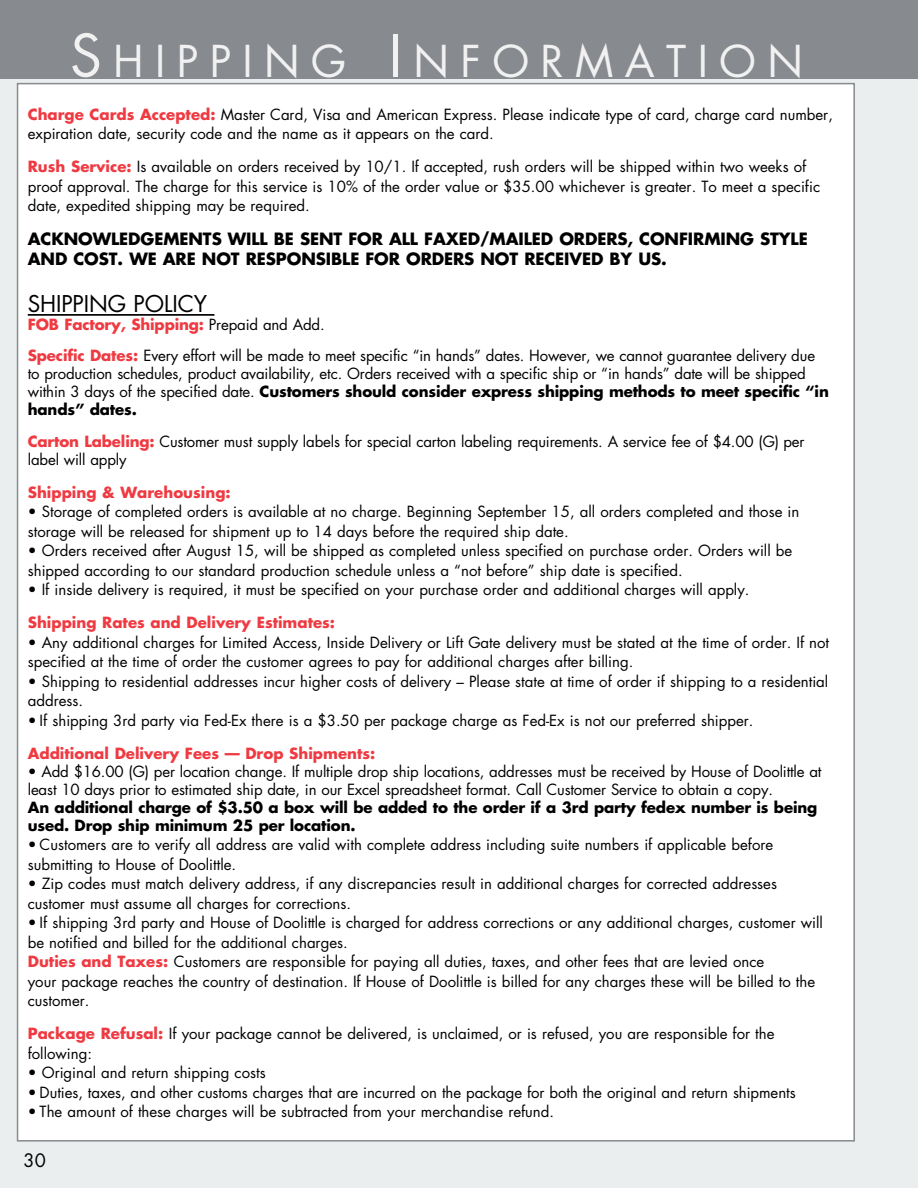
<style>
.page{position:relative;width:918px;height:1188px;background:#ebeeef}
.page>*{position:absolute;margin:0;border:0;box-sizing:border-box;transform-origin:0 0}
.t1{font:42.75px "Futura";letter-spacing:.265em;color:#f1f1f2}
.t2{font:22.5px "Futura";letter-spacing:-.005em;color:#000}
.t3{font:18px "Futura";color:#000}
.t4{font:700 16.5px/20px "Futura";letter-spacing:-.005em;color:#000}
.t5{font:15px/19.5px "Futura";color:#000}
.t6{font:700 15px/18px "Futura";letter-spacing:-.01em;color:#000}
.t7{font:700 15px "Futura";color:#ef3a42}
.s1{font-size:57px}
.s2{font-weight:700;color:#ef3a42}
.s3{font-weight:700}
</style>
<div class="page">
<div style="left:0;top:0;width:918px;height:78px;background:#878a8e"></div>
<div style="left:17px;top:83px;width:838px;height:1059px;background:#fff;border:2px solid #878a8e"></div>
<hr style="left:28px;top:314px;width:186px;height:2px;background:#000">
<h1 class="t1" style="left:70px;top:31px;width:735px"><span class="s1">S</span> HIPP ING <span class="s1">I</span> NF ORMATION</h1>
<p class="t5" style="left:28px;top:104px;width:807px"><span class="s2">Charge Cards Accepted:</span> Master Card, Visa and American Express. Please indicate type of card, charge card number, expiration date, security code and the name as it appears on the card.</p>
<p class="t5" style="left:28px;top:157px;width:794px"><span class="s2">Rush Service:</span> Is available on orders received by 10/1. If accepted, rush orders will be shipped within two weeks of proof approval. The charge for this service is 10% of the order value or $35.00 whichever is greater. To meet a specific date, expedited shipping may be required.</p>
<p class="t4" style="left:28px;top:228px;width:782px">ACKNOWLEDGEMENTS WILL BE SENT FOR ALL FAXED/MAILED ORDERS, CONFIRMING STYLE<br>AND COST. WE ARE NOT RESPONSIBLE FOR ORDERS NOT RECEIVED BY US.</p>
<h2 class="t2" style="left:28px;top:288px;width:181px">SHIPPING POLICY</h2>
<p class="t5" style="left:28px;top:308px;width:789px;line-height:31.5px"><span class="s2">FOB Factory, Shipping:</span> Prepaid and Add.<br><span class="s2">Specific Dates:</span> Every effort will be made to meet specific “in hands” dates. However, we cannot guarantee delivery due</p>
<p class="t5" style="left:28px;top:364px;width:803px;line-height:18px">to production schedules, product availability, etc. Orders received with a specific ship or “in hands” date will be shipped within 3 days of the specified date. <span class="s3">Customers should consider express shipping methods to meet specific “in hands” dates.</span></p>
<p class="t5" style="left:28px;top:432px;width:778px;line-height:18px"><span class="s2">Carton Labeling:</span> Customer must supply labels for special carton labeling requirements. A service fee of $4.00 (G) per label will apply</p>
<p class="t7" style="left:28px;top:481px;width:204px">Shipping &amp; Warehousing:</p>
<p class="t5" style="left:28px;top:502px;width:773px">• Storage of completed orders is available at no charge. Beginning September 15, all orders completed and those in storage will be released for shipment up to 14 days before the required ship date.</p>
<p class="t5" style="left:28px;top:541px;width:766px">• Orders received after August 15, will be shipped as completed unless specified on purchase order. Orders will be shipped according to our standard production schedule unless a “not before” ship date is specified.</p>
<p class="t5" style="left:28px;top:580px;width:723px">• If inside delivery is required, it must be specified on your purchase order and additional charges will apply.</p>
<p class="t7" style="left:28px;top:612px;width:309px">Shipping Rates and Delivery Estimates:</p>
<p class="t5" style="left:28px;top:632px;width:803px">• Any additional charges for Limited Access, Inside Delivery or Lift Gate delivery must be stated at the time of order. If not specified at the time of order the customer agrees to pay for additional charges after billing.</p>
<p class="t5" style="left:28px;top:671px;width:802px">• Shipping to residential addresses incur higher costs of delivery – Please state at time of order if shipping to a residential address.</p>
<p class="t5" style="left:28px;top:710px;width:727px">• If shipping 3rd party via Fed-Ex there is a $3.50 per package charge as Fed-Ex is not our preferred shipper.</p>
<p class="t7" style="left:28px;top:742px;width:349px">Additional Delivery Fees — Drop Shipments:</p>
<p class="t5" style="left:28px;top:762px;width:795px;line-height:18px">• Add $16.00 (G) per location change. If multiple drop ship locations, addresses must be received by House of Doolittle at least 10 days prior to estimated ship date, in our Excel spreadsheet format. Call Customer Service to obtain a copy.</p>
<p class="t6" style="left:28px;top:797px;width:791px">An additional charge of $3.50 a box will be added to the order if a 3rd party fedex number is being used. Drop ship minimum 25 per location.</p>
<p class="t5" style="left:28px;top:835px;width:747px">• Customers are to verify all address are valid with complete address including suite numbers if applicable before submitting to House of Doolittle.</p>
<p class="t5" style="left:28px;top:874px;width:751px">• Zip codes must match delivery address, if any discrepancies result in additional charges for corrected addresses customer must assume all charges for corrections.</p>
<p class="t5" style="left:28px;top:913px;width:797px">• If shipping 3rd party and House of Doolittle is charged for address corrections or any additional charges, customer will be notified and billed for the additional charges.<br><span class="s2">Duties and Taxes:</span> Customers are responsible for paying all duties, taxes, and other fees that are levied once<br>your package reaches the country of destination. If House of Doolittle is billed for any charges these will be billed to the customer.</p>
<p class="t5" style="left:28px;top:1024px;width:748px"><span class="s2">Package Refusal:</span> If your package cannot be delivered, is unclaimed, or is refused, you are responsible for the following:</p>
<p class="t5" style="left:28px;top:1063px;width:239px">• Original and return shipping costs</p>
<p class="t5" style="left:28px;top:1082px;width:769px">• Duties, taxes, and other customs charges that are incurred on the package for both the original and return shipments</p>
<p class="t5" style="left:28px;top:1102px;width:528px">• The amount of these charges will be subtracted from your merchandise refund.</p>
<p class="t3" style="left:24px;top:1148px;width:24px">30</p>
</div>
